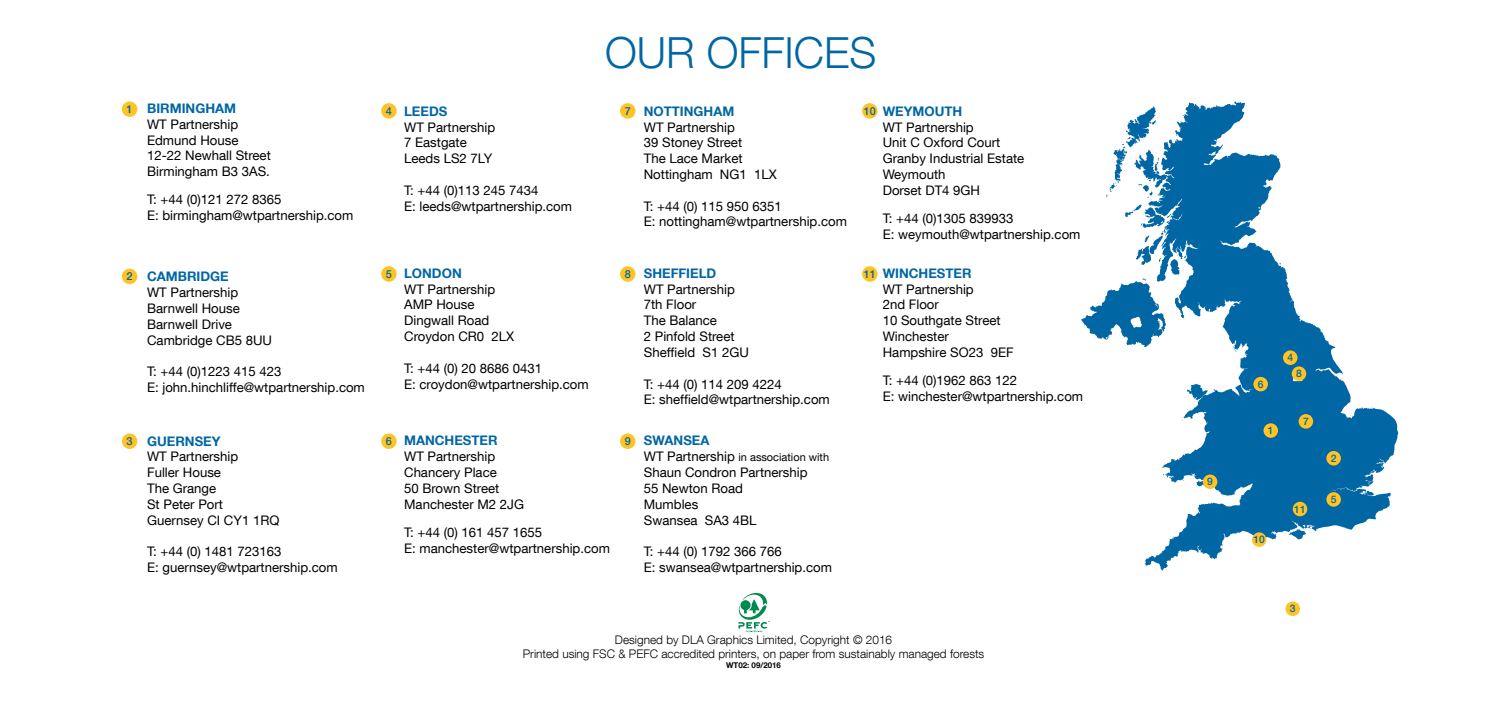
<style>
.page{position:relative;width:1489px;height:702px;background:#fff}
.page>*{position:absolute;margin:0;border:0;box-sizing:border-box;transform-origin:0 0}
.t1{font:300 42.75px "Helvetica Neue LT Com";color:#0066a4}
.t2{font:13.25px/15.8px "Helvetica Neue LT Com";color:#000}
.t3{font:700 13.25px "Helvetica Neue LT Com";color:#0066a4}
.t4{font:300 11.75px/14.2px "Helvetica Neue LT Com";color:#000;text-align:center}
.t5{font:11px "Helvetica Neue LT Com";color:#000}
.t6{font:500 11px "Helvetica Neue LT Com";color:#0066a4}
.t7{font:500 10.25px "Helvetica Neue LT Com";color:#0066a4}
.t8{font:700 8px "Helvetica Neue LT Com";color:#000}
.s1{font-size:13.25px}
</style>
<div class="page">
<svg style="left:1081px;top:101px;width:317px;height:469px"></svg>
<svg style="left:1318px;top:476px;width:13px;height:13px"></svg>
<svg style="left:1255px;top:377px;width:12px;height:12px"></svg>
<svg style="left:1294px;top:351px;width:10px;height:13px"></svg>
<div style="left:1326px;top:492px;width:14px;height:14px;background:#ffc324;border-radius:50%"></div>
<div style="left:1285px;top:601px;width:14px;height:15px;background:#ffc324;border-radius:50%"></div>
<div style="left:1263px;top:423px;width:14px;height:15px;background:#ffc324;border-radius:50%"></div>
<div style="left:1292px;top:501px;width:15px;height:15px;background:#ffc324;border-radius:50%"></div>
<div style="left:1251px;top:532px;width:15px;height:15px;background:#ffc324;border-radius:50%"></div>
<div style="left:1202px;top:474px;width:15px;height:15px;background:#ffc324;border-radius:50%"></div>
<div style="left:1291px;top:366px;width:15px;height:15px;background:#ffc324;border-radius:50%"></div>
<div style="left:1298px;top:414px;width:14px;height:14px;background:#ffc324;border-radius:50%"></div>
<div style="left:1253px;top:377px;width:14px;height:14px;background:#ffc324;border-radius:50%"></div>
<div style="left:1282px;top:350px;width:15px;height:15px;background:#ffc324;border-radius:50%"></div>
<div style="left:122px;top:269px;width:15px;height:15px;background:#ffc324;border-radius:50%"></div>
<div style="left:122px;top:101px;width:15px;height:16px;background:#ffc324;border-radius:50%"></div>
<div style="left:122px;top:433px;width:15px;height:16px;background:#ffc324;border-radius:50%"></div>
<div style="left:381px;top:103px;width:15px;height:16px;background:#ffc324;border-radius:50%"></div>
<div style="left:381px;top:266px;width:15px;height:16px;background:#ffc324;border-radius:50%"></div>
<div style="left:381px;top:433px;width:15px;height:16px;background:#ffc324;border-radius:50%"></div>
<div style="left:620px;top:103px;width:15px;height:16px;background:#ffc324;border-radius:50%"></div>
<div style="left:620px;top:266px;width:15px;height:16px;background:#ffc324;border-radius:50%"></div>
<div style="left:620px;top:433px;width:15px;height:16px;background:#ffc324;border-radius:50%"></div>
<div style="left:862px;top:103px;width:15px;height:16px;background:#ffc324;border-radius:50%"></div>
<div style="left:862px;top:266px;width:15px;height:16px;background:#ffc324;border-radius:50%"></div>
<div style="left:1326px;top:451px;width:14px;height:14px;background:#ffc324;border-radius:50%"></div>
<svg style="left:738px;top:593px;width:31px;height:39px"></svg>
<h1 class="t1" style="left:605px;top:27px;width:273px">OUR OFFICES</h1>
<p class="t6" style="left:127px;top:102px;width:8px">1</p>
<p class="t3" style="left:147px;top:100px;width:90px">BIRMINGHAM</p>
<p class="t2" style="left:147px;top:116px;width:125px">WT Partnership<br>Edmund House<br>12-22 Newhall Street<br>Birmingham B3 3AS.</p>
<p class="t2" style="left:147px;top:191px;width:208px">T: +44 (0)121 272 8365<br>E: birmingham@wtpartnership.com</p>
<p class="t6" style="left:127px;top:270px;width:8px">2</p>
<p class="t3" style="left:147px;top:268px;width:83px">CAMBRIDGE</p>
<p class="t2" style="left:147px;top:284px;width:126px">WT Partnership<br>Barnwell House<br>Barnwell Drive<br>Cambridge CB5 8UU</p>
<p class="t2" style="left:147px;top:363px;width:219px">T: +44 (0)1223 415 423<br>E: john.hinchliffe@wtpartnership.com</p>
<p class="t6" style="left:127px;top:434px;width:8px">3</p>
<p class="t3" style="left:147px;top:432px;width:75px">GUERNSEY</p>
<p class="t2" style="left:147px;top:448px;width:134px">WT Partnership<br>Fuller House<br>The Grange<br>St Peter Port<br>Guernsey CI CY1 1RQ</p>
<p class="t2" style="left:147px;top:543px;width:192px">T: +44 (0) 1481 723163<br>E: guernsey@wtpartnership.com</p>
<p class="t6" style="left:386px;top:104px;width:8px">4</p>
<p class="t3" style="left:404px;top:103px;width:45px">LEEDS</p>
<p class="t2" style="left:404px;top:119px;width:92px">WT Partnership<br>7 Eastgate<br>Leeds LS2 7LY</p>
<p class="t2" style="left:404px;top:182px;width:169px">T: +44 (0)113 245 7434<br>E: leeds@wtpartnership.com</p>
<p class="t6" style="left:386px;top:267px;width:8px">5</p>
<p class="t3" style="left:404px;top:265px;width:59px">LONDON</p>
<p class="t2" style="left:404px;top:281px;width:112px">WT Partnership<br>AMP House<br>Dingwall Road<br>Croydon CR0 2LX</p>
<p class="t2" style="left:404px;top:360px;width:186px">T: +44 (0) 20 8686 0431<br>E: croydon@wtpartnership.com</p>
<p class="t6" style="left:386px;top:434px;width:8px">6</p>
<p class="t3" style="left:404px;top:432px;width:95px">MANCHESTER</p>
<p class="t2" style="left:404px;top:448px;width:121px">WT Partnership<br>Chancery Place<br>50 Brown Street<br>Manchester M2 2JG</p>
<p class="t2" style="left:404px;top:524px;width:207px">T: +44 (0) 161 457 1655<br>E: manchester@wtpartnership.com</p>
<p class="t6" style="left:624px;top:104px;width:8px">7</p>
<p class="t6" style="left:624px;top:267px;width:8px">8</p>
<p class="t6" style="left:624px;top:434px;width:8px">9</p>
<p class="t3" style="left:643px;top:103px;width:92px">NOTTINGHAM</p>
<p class="t2" style="left:643px;top:119px;width:134px">WT Partnership<br>39 Stoney Street<br>The Lace Market<br>Nottingham NG1 1LX</p>
<p class="t2" style="left:643px;top:198px;width:205px">T: +44 (0) 115 950 6351<br>E: nottingham@wtpartnership.com</p>
<p class="t3" style="left:643px;top:265px;width:74px">SHEFFIELD</p>
<p class="t2" style="left:643px;top:281px;width:107px">WT Partnership<br>7th Floor<br>The Balance<br>2 Pinfold Street<br>Sheffield S1 2GU</p>
<p class="t2" style="left:643px;top:375px;width:187px">T: +44 (0) 114 209 4224<br>E: sheffield@wtpartnership.com</p>
<p class="t3" style="left:643px;top:432px;width:67px">SWANSEA</p>
<p class="t5" style="left:643px;top:450px;width:187px"><span class="s1">WT Partnership</span> in association with</p>
<p class="t2" style="left:643px;top:464px;width:165px">Shaun Condron Partnership<br>55 Newton Road<br>Mumbles<br>Swansea SA3 4BL</p>
<p class="t2" style="left:643px;top:543px;width:190px">T: +44 (0) 1792 366 766<br>E: swansea@wtpartnership.com</p>
<p class="t3" style="left:882px;top:103px;width:81px">WEYMOUTH</p>
<p class="t2" style="left:882px;top:119px;width:143px">WT Partnership<br>Unit C Oxford Court<br>Granby Industrial Estate<br>Weymouth<br>Dorset DT4 9GH</p>
<p class="t2" style="left:882px;top:210px;width:199px">T: +44 (0)1305 839933<br>E: weymouth@wtpartnership.com</p>
<p class="t3" style="left:882px;top:265px;width:90px">WINCHESTER</p>
<p class="t2" style="left:882px;top:281px;width:132px">WT Partnership<br>2nd Floor<br>10 Southgate Street<br>Winchester<br>Hampshire SO23 9EF</p>
<p class="t2" style="left:882px;top:372px;width:202px">T: +44 (0)1962 863 122<br>E: winchester@wtpartnership.com</p>
<p class="t6" style="left:863px;top:104px;width:14px">10</p>
<p class="t6" style="left:863px;top:267px;width:14px">11</p>
<p class="t7" style="left:1207px;top:475px;width:7px">9</p>
<p class="t7" style="left:1257px;top:378px;width:7px">6</p>
<p class="t7" style="left:1267px;top:424px;width:7px">1</p>
<p class="t7" style="left:1287px;top:351px;width:7px">4</p>
<p class="t7" style="left:1295px;top:367px;width:7px">8</p>
<p class="t7" style="left:1302px;top:415px;width:7px">7</p>
<p class="t7" style="left:1253px;top:533px;width:13px">10</p>
<p class="t7" style="left:1294px;top:503px;width:13px">11</p>
<p class="t7" style="left:1330px;top:452px;width:7px">2</p>
<p class="t7" style="left:1330px;top:493px;width:7px">5</p>
<p class="t7" style="left:1289px;top:602px;width:7px">3</p>
<p class="t4" style="left:523px;top:632px;width:463px">Designed by DLA Graphics Limited, Copyright © 2016<br>Printed using FSC &amp; PEFC accredited printers, on paper from sustainably managed forests</p>
<p class="t8" style="left:726px;top:659px;width:56px">WT02: 09/2016</p>
</div>
